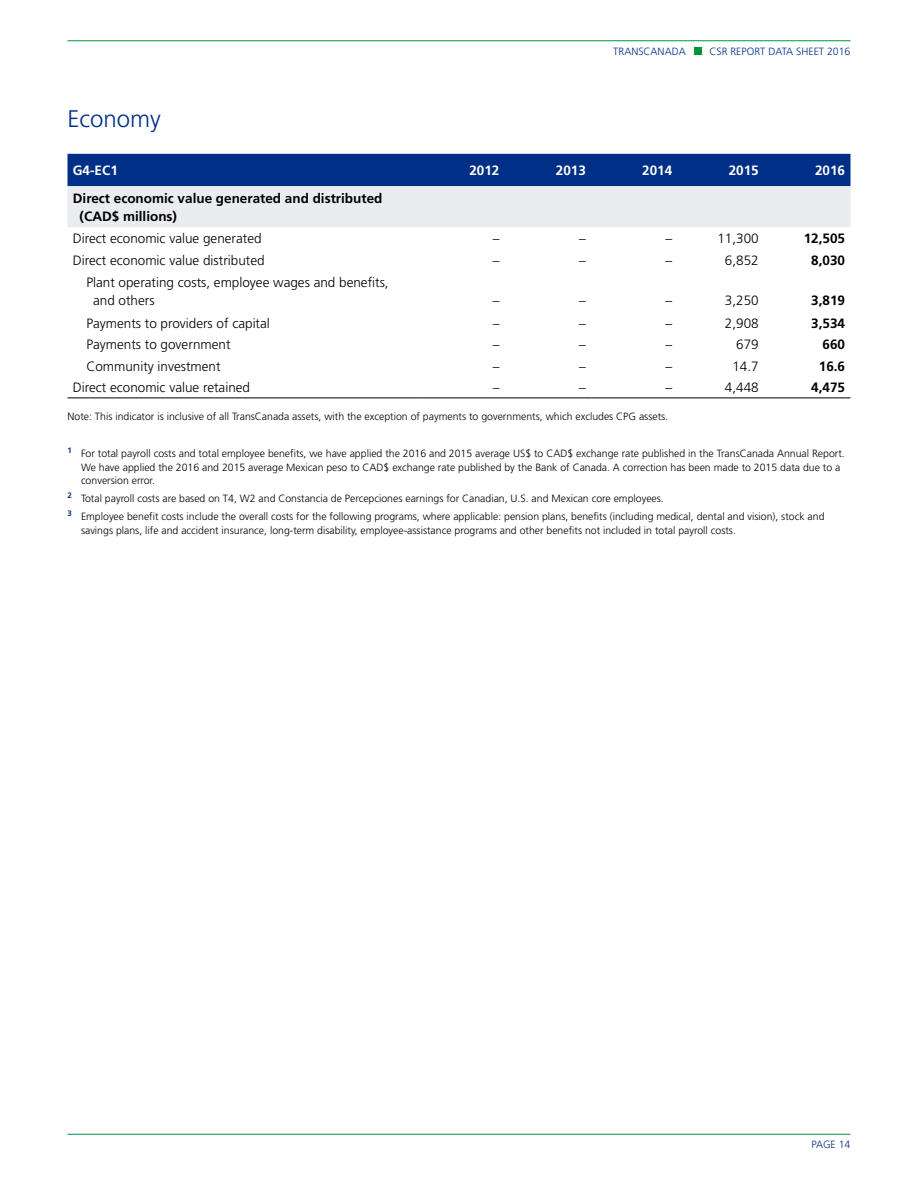
<style>
.page{position:relative;width:918px;height:1188px;background:#fff}
.page>*{position:absolute;margin:0;border:0;box-sizing:border-box;transform-origin:0 0}
.H2__continued{font:300 24px "Frutiger";color:#002f87}
.Body_Copy_01{font:300 13.5px/18px "Frutiger";color:#000}
.Body_Copy_01-2{font:700 13.5px/18px "Frutiger";color:#000}
.Chart_H1{font:700 13.5px "Frutiger";color:#fff}
.Footnotes{font:300 10.5px/13.5px "Frutiger";color:#000}
.t1{font:300 10.5px "Frutiger";color:#002f87}
</style>
<div class="page">
<div style="left:694px;top:47px;width:7px;height:8px;background:#00953a"></div>
<hr style="left:68px;top:40px;width:782px;height:1px;background:#00953a">
<hr style="left:68px;top:1134px;width:782px;height:1px;background:#00953a">
<svg style="left:68px;top:154px;width:782px;height:73px;background:#8399c1"></svg>
<hr style="left:68px;top:398px;width:350px;height:1px;background:#000">
<hr style="left:418px;top:398px;width:87px;height:1px;background:#000">
<hr style="left:505px;top:398px;width:86px;height:1px;background:#000">
<hr style="left:591px;top:398px;width:87px;height:1px;background:#000">
<hr style="left:678px;top:398px;width:86px;height:1px;background:#000">
<hr style="left:764px;top:398px;width:86px;height:1px;background:#000">
<p class="t1" style="left:613px;top:45px;width:74px">TRANSCANADA</p>
<p class="t1" style="left:709px;top:45px;width:143px">CSR REPORT DATA SHEET 2016</p>
<p class="H2__continued" style="left:68px;top:105px;width:95px">Economy</p>
<p class="Chart_H1" style="left:73px;top:163px;width:47px">G4-EC1</p>
<p class="Chart_H1" style="left:469px;top:163px;width:32px">2012</p>
<p class="Chart_H1" style="left:556px;top:163px;width:32px">2013</p>
<p class="Chart_H1" style="left:642px;top:163px;width:32px">2014</p>
<p class="Chart_H1" style="left:729px;top:163px;width:32px">2015</p>
<p class="Chart_H1" style="left:815px;top:163px;width:32px">2016</p>
<p class="Body_Copy_01-2" style="left:80px;top:189px;width:304px;text-indent:-7px">Direct economic value generated and distributed (CAD$ millions)</p>
<p class="Body_Copy_01" style="left:73px;top:230px;width:190px">Direct economic value generated</p>
<p class="Body_Copy_01" style="left:493px;top:230px;width:8px">–</p>
<p class="Body_Copy_01" style="left:579px;top:230px;width:8px">–</p>
<p class="Body_Copy_01" style="left:666px;top:230px;width:8px">–</p>
<p class="Body_Copy_01" style="left:717px;top:230px;width:43px">11,300</p>
<p class="Body_Copy_01-2" style="left:804px;top:229px;width:43px">12,505</p>
<p class="Body_Copy_01" style="left:73px;top:251px;width:193px">Direct economic value distributed</p>
<p class="Body_Copy_01" style="left:493px;top:251px;width:8px">–</p>
<p class="Body_Copy_01" style="left:579px;top:251px;width:8px">–</p>
<p class="Body_Copy_01" style="left:666px;top:251px;width:8px">–</p>
<p class="Body_Copy_01" style="left:725px;top:251px;width:35px">6,852</p>
<p class="Body_Copy_01-2" style="left:811px;top:251px;width:35px">8,030</p>
<p class="Body_Copy_01" style="left:93px;top:274px;width:297px;text-indent:-7px">Plant operating costs, employee wages and benefits, and others</p>
<p class="Body_Copy_01" style="left:493px;top:292px;width:8px">–</p>
<p class="Body_Copy_01" style="left:579px;top:292px;width:8px">–</p>
<p class="Body_Copy_01" style="left:666px;top:292px;width:8px">–</p>
<p class="Body_Copy_01" style="left:725px;top:292px;width:35px">3,250</p>
<p class="Body_Copy_01-2" style="left:811px;top:291px;width:35px">3,819</p>
<p class="Body_Copy_01" style="left:86px;top:314px;width:185px">Payments to providers of capital</p>
<p class="Body_Copy_01" style="left:493px;top:314px;width:8px">–</p>
<p class="Body_Copy_01" style="left:579px;top:314px;width:8px">–</p>
<p class="Body_Copy_01" style="left:666px;top:314px;width:8px">–</p>
<p class="Body_Copy_01" style="left:725px;top:314px;width:35px">2,908</p>
<p class="Body_Copy_01-2" style="left:811px;top:314px;width:35px">3,534</p>
<p class="Body_Copy_01" style="left:86px;top:335px;width:146px">Payments to government</p>
<p class="Body_Copy_01" style="left:493px;top:335px;width:8px">–</p>
<p class="Body_Copy_01" style="left:579px;top:335px;width:8px">–</p>
<p class="Body_Copy_01" style="left:666px;top:335px;width:8px">–</p>
<p class="Body_Copy_01" style="left:736px;top:335px;width:24px">679</p>
<p class="Body_Copy_01-2" style="left:823px;top:335px;width:24px">660</p>
<p class="Body_Copy_01" style="left:86px;top:357px;width:136px">Community investment</p>
<p class="Body_Copy_01" style="left:493px;top:357px;width:8px">–</p>
<p class="Body_Copy_01" style="left:579px;top:357px;width:8px">–</p>
<p class="Body_Copy_01" style="left:666px;top:357px;width:8px">–</p>
<p class="Body_Copy_01" style="left:732px;top:357px;width:28px">14.7</p>
<p class="Body_Copy_01-2" style="left:819px;top:357px;width:28px">16.6</p>
<p class="Body_Copy_01" style="left:73px;top:379px;width:179px">Direct economic value retained</p>
<p class="Body_Copy_01" style="left:493px;top:379px;width:8px">–</p>
<p class="Body_Copy_01" style="left:579px;top:379px;width:8px">–</p>
<p class="Body_Copy_01" style="left:666px;top:379px;width:8px">–</p>
<p class="Body_Copy_01" style="left:725px;top:379px;width:35px">4,448</p>
<p class="Body_Copy_01-2" style="left:811px;top:379px;width:35px">4,475</p>
<p class="Footnotes" style="left:68px;top:410px;width:602px">Note: This indicator is inclusive of all TransCanada assets, with the exception of payments to governments, which excludes CPG assets.</p>
<p class="Footnotes" style="left:81px;top:447px;width:765px;text-indent:-14px"><sup>1</sup> For total payroll costs and total employee benefits, we have applied the 2016 and 2015 average US$ to CAD$ exchange rate published in the TransCanada Annual Report.<br>We have applied the 2016 and 2015 average Mexican peso to CAD$ exchange rate published by the Bank of Canada. A correction has been made to 2015 data due to a conversion error.</p>
<p class="Footnotes" style="left:68px;top:492px;width:598px"><sup>2</sup> Total payroll costs are based on T4, W2 and Constancia de Percepciones earnings for Canadian, U.S. and Mexican core employees.</p>
<p class="Footnotes" style="left:81px;top:510px;width:745px;text-indent:-14px"><sup>3</sup> Employee benefit costs include the overall costs for the following programs, where applicable: pension plans, benefits (including medical, dental and vision), stock and savings plans, life and accident insurance, long-term disability, employee-assistance programs and other benefits not included in total payroll costs.</p>
<p class="t1" style="left:812px;top:1138px;width:40px">PAGE 14</p>
</div>
